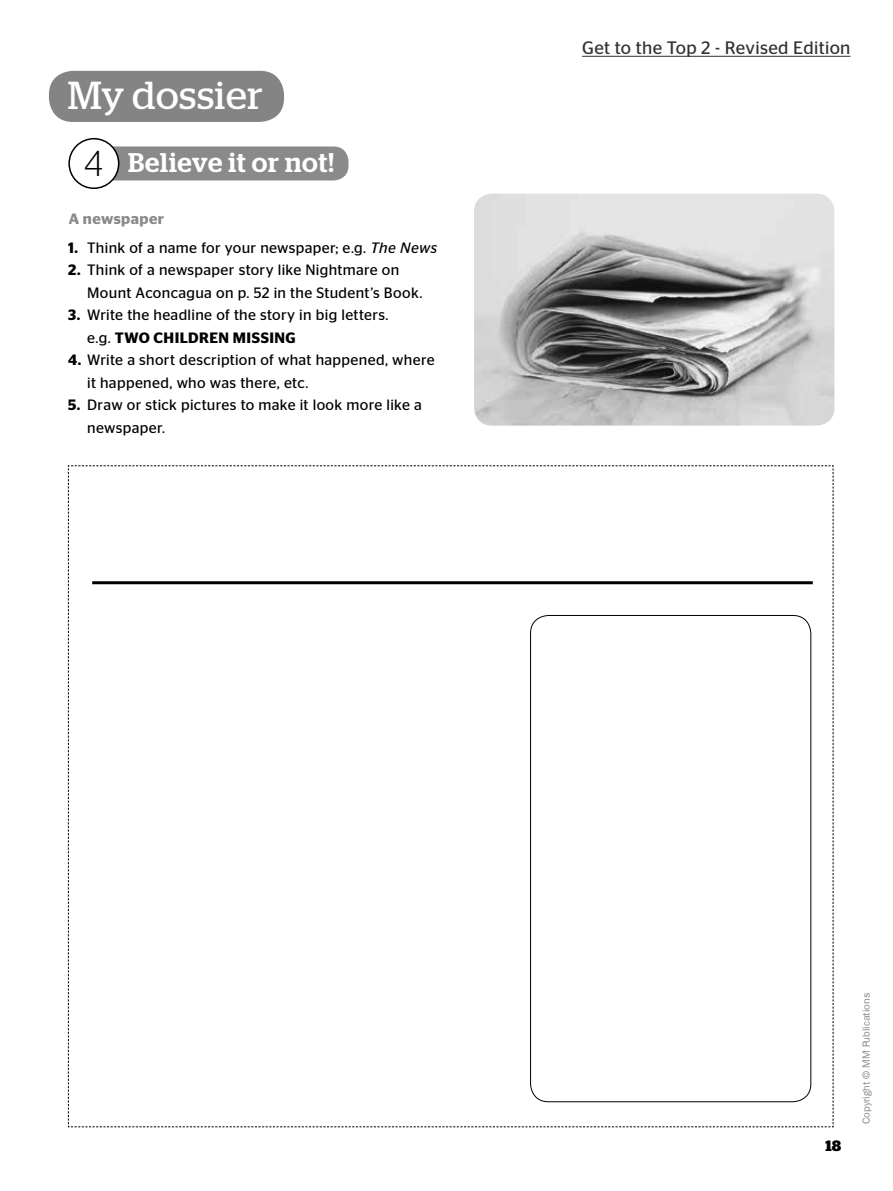
<style>
.page{position:relative;width:893px;height:1191px;background:#fff}
.page>*{position:absolute;margin:0;border:0;box-sizing:border-box;transform-origin:0 0}
.t1{font:39px "Stag";letter-spacing:.015em;color:#fff}
.t2{font:500 27px "Stag";letter-spacing:.025em;color:#fff}
.t3{font:18px "Stag Sans";letter-spacing:.02em;color:#323232}
.t4{font:15px/22.5px "Stag Sans";letter-spacing:.02em;color:#000}
.t5{font:600 15px "Stag Sans";letter-spacing:.03em;color:#8a8a8a}
.t6{font:700 15px "Stag";color:#000}
.t7{font:10.5px "F1 Franklin G Book";color:#8b8b8b}
.s1{font-family:"Stag Sans";font-weight:300;font-size:36px;color:#000}
.s2{font-weight:600}
.s3{font-style:italic}
</style>
<div class="page">
<hr style="left:582px;top:56px;width:268px;height:1px;background:#323232">
<img style="left:474px;top:194px;width:360px;height:231px">
<svg style="left:68px;top:465px;width:766px;height:662px"></svg>
<hr style="left:92px;top:581px;width:721px;height:3px;background:#000">
<div style="left:530px;top:615px;width:281px;height:487px;border:1px solid #000;border-radius:18px"></div>
<div style="left:93px;top:146px;width:255px;height:34px;background:#8a8a8a;border-radius:15px"></div>
<div style="left:69px;top:139px;width:50px;height:49px;background:#fff;border-radius:50%"></div>
<div style="left:68px;top:138px;width:51px;height:51px;border:2px solid #000;border-radius:50%"></div>
<div style="left:49px;top:71px;width:235px;height:51px;background:#848484;border-radius:24px"></div>
<h1 class="t1" style="left:68px;top:73px;width:196px">My dossier</h1>
<h2 class="t2" style="left:84px;top:147px;width:251px"><span class="s1">4</span> Believe it or not!</h2>
<p class="t5" style="left:69px;top:210px;width:97px">A newspaper</p>
<p class="t4" style="left:68px;top:236px;width:371px"><span class="s2">1.</span> Think of a name for your newspaper; e.g. <span class="s3">The News</span></p>
<p class="t4" style="left:87px;top:259px;width:337px;text-indent:-19px"><span class="s2">2.</span> Think of a newspaper story like Nightmare on<br>Mount Aconcagua on p. 52 in the Student’s Book.</p>
<p class="t4" style="left:87px;top:304px;width:303px;text-indent:-19px"><span class="s2">3.</span> Write the headline of the story in big letters. e.g. <span class="s2">TWO CHILDREN MISSING</span></p>
<p class="t4" style="left:87px;top:349px;width:349px;text-indent:-19px"><span class="s2">4.</span> Write a short description of what happened, where it happened, who was there, etc.</p>
<p class="t4" style="left:87px;top:394px;width:336px;text-indent:-19px"><span class="s2">5.</span> Draw or stick pictures to make it look more like a newspaper.</p>
<p class="t3" style="left:582px;top:38px;width:270px">Get to the Top 2 - Revised Edition</p>
<p class="t6" style="left:825px;top:1137px;width:17px">18</p>
<p class="t7" style="left:860px;top:1124px;width:133px;rotate:-90deg">Copyright © MM Publications</p>
</div>
